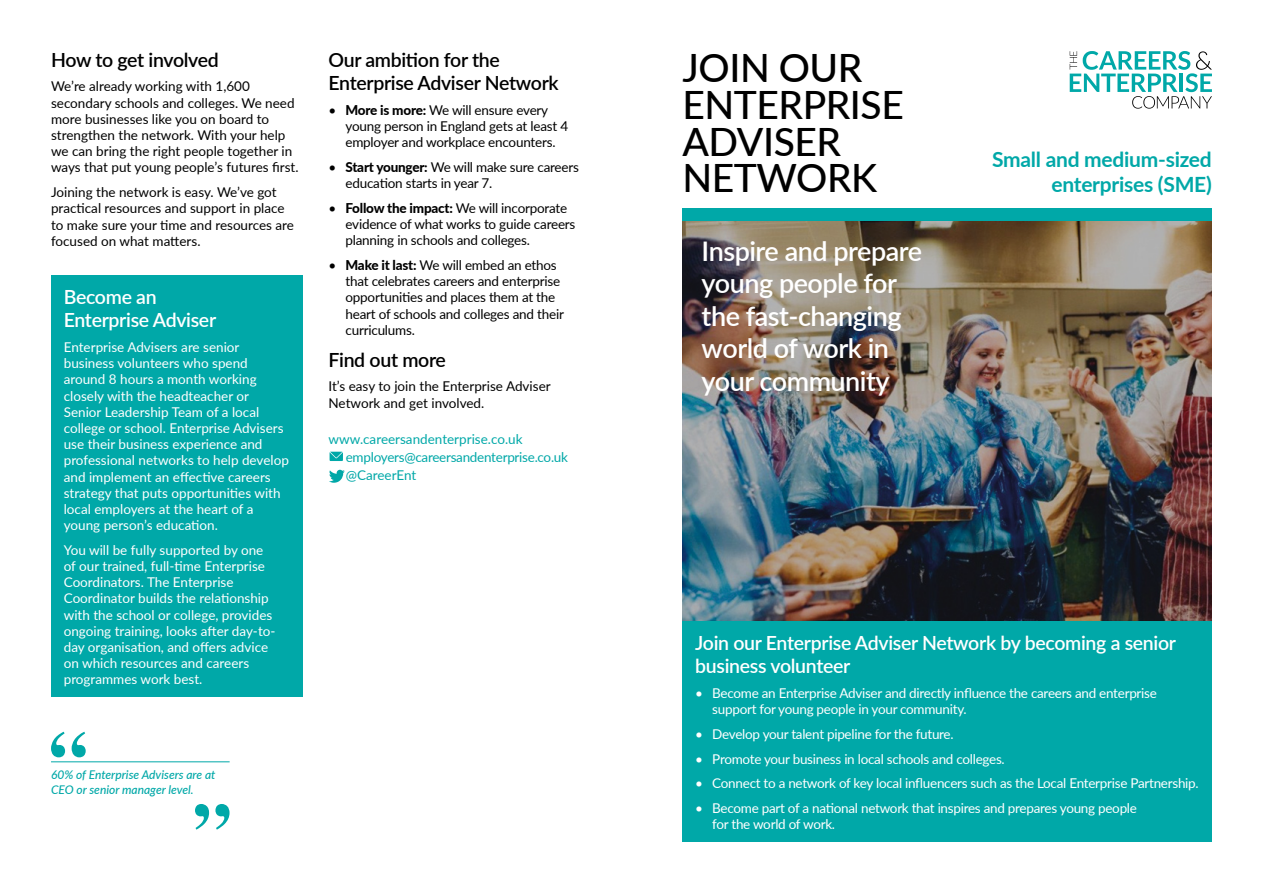
<style>
.page{position:relative;width:1263px;height:893px;background:#fff}
.page>*{position:absolute;margin:0;border:0;box-sizing:border-box;transform-origin:0 0}
.t1{font:500 39px/36.6px "Lato";letter-spacing:-.01em;color:#000}
.t2{font:600 27px/32.4px "Lato";letter-spacing:-.02em;color:#fff}
.t3{font:700 21px/25.2px "Lato";letter-spacing:-.01em;color:#00a8a8;text-align:right}
.t4{font:600 19.5px/23.4px "Lato";letter-spacing:-.015em;color:#fff}
.t5{font:600 19.5px/23.4px "Lato";letter-spacing:-.015em;color:#000}
.t6{font:13.5px/16.2px "Lato";letter-spacing:-.015em;color:#000}
.t7{font:13.5px/16.2px "Lato";color:#fff}
.t8{font:13.5px/16.2px "Lato";letter-spacing:-.02em;color:#fff}
.t9{font:13.5px/18px "Lato";letter-spacing:-.02em;color:#00a8a8}
.t10{font:italic 500 12px/14.4px "Lato";color:#00a8a8}
.s1{font-weight:800}
</style>
<div class="page">
<img style="left:682px;top:221px;width:530px;height:400px">
<svg style="left:1070px;top:51px;width:142px;height:58px"></svg>
<div style="left:51px;top:275px;width:252px;height:422px;background:#00a8a8"></div>
<hr style="left:51px;top:761px;width:179px;height:1px;background:#00a8a8">
<svg style="left:51px;top:732px;width:35px;height:25px"></svg>
<svg style="left:195px;top:804px;width:34px;height:26px"></svg>
<div style="left:682px;top:621px;width:530px;height:221px;background:#00a8a8"></div>
<svg style="left:330px;top:452px;width:13px;height:9px"></svg>
<svg style="left:329px;top:470px;width:16px;height:13px"></svg>
<div style="left:682px;top:208px;width:530px;height:13px;background:#00a8a8"></div>
<h3 class="t5" style="left:51px;top:47px;width:169px">How to get involved</h3>
<p class="t6" style="left:51px;top:78px;width:249px">We’re already working with 1,600 secondary schools and colleges. We need more businesses like you on board to strengthen the network. With your help we can bring the right people together in ways that put young people’s futures first.</p>
<p class="t6" style="left:51px;top:184px;width:244px">Joining the network is easy. We’ve got practical resources and support in place to make sure your time and resources are focused on what matters.</p>
<h3 class="t4" style="left:64px;top:284px;width:154px">Become an<br>Enterprise Adviser</h3>
<p class="t7" style="left:64px;top:338px;width:227px">Enterprise Advisers are senior business volunteers who spend around 8 hours a month working closely with the headteacher or Senior Leadership Team of a local college or school. Enterprise Advisers use their business experience and professional networks to help develop and implement an effective careers strategy that puts opportunities with local employers at the heart of a young person’s education.</p>
<p class="t7" style="left:64px;top:541px;width:213px">You will be fully supported by one of our trained, full-time Enterprise Coordinators. The Enterprise Coordinator builds the relationship with the school or college, provides ongoing training, looks after day-to&shy;day organisation, and offers advice on which resources and careers programmes work best.</p>
<h3 class="t5" style="left:328px;top:47px;width:232px">Our ambition for the<br>Enterprise Adviser Network</h3>
<p class="t6" style="left:345px;top:101px;width:224px;text-indent:-17px">• <span class="s1">More is more:</span> We will ensure every young person in England gets at least 4 employer and workplace encounters.</p>
<p class="t6" style="left:345px;top:158px;width:235px;text-indent:-17px">• <span class="s1">Start younger:</span> We will make sure careers education starts in year 7.</p>
<p class="t6" style="left:345px;top:199px;width:231px;text-indent:-17px">• <span class="s1">Follow the impact:</span> We will incorporate evidence of what works to guide careers planning in schools and colleges.</p>
<p class="t6" style="left:345px;top:256px;width:220px;text-indent:-17px">• <span class="s1">Make it last:</span> We will embed an ethos that celebrates careers and enterprise opportunities and places them at the heart of schools and colleges and their curriculums.</p>
<h3 class="t5" style="left:328px;top:347px;width:119px">Find out more</h3>
<p class="t6" style="left:328px;top:378px;width:224px">It’s easy to join the Enterprise Adviser<br>Network and get involved.</p>
<p class="t9" style="left:346px;top:429px;width:224px;text-indent:-17px">www.careersandenterprise.co.uk employers@careersandenterprise.co.uk @CareerEnt</p>
<p class="t10" style="left:51px;top:767px;width:166px">60% of Enterprise Advisers are at<br>CEO or senior manager level.</p>
<h1 class="t1" style="left:682px;top:48px;width:223px">JOIN OUR<br>ENTERPRISE<br>ADVISER<br>NETWORK</h1>
<h2 class="t2" style="left:702px;top:234px;width:222px">Inspire and prepare young people for the fast-changing world of work in your community</h2>
<h3 class="t3" style="left:992px;top:146px;width:221px">Small and medium-sized enterprises (SME)</h3>
<h3 class="t4" style="left:695px;top:630px;width:482px">Join our Enterprise Adviser Network by becoming a senior business volunteer</h3>
<p class="t8" style="left:712px;top:684px;width:446px;text-indent:-17px">• Become an Enterprise Adviser and directly influence the careers and enterprise support for young people in your community.</p>
<p class="t8" style="left:695px;top:725px;width:260px">• Develop your talent pipeline for the future.</p>
<p class="t8" style="left:695px;top:750px;width:311px">• Promote your business in local schools and colleges.</p>
<p class="t8" style="left:695px;top:775px;width:505px">• Connect to a network of key local influencers such as the Local Enterprise Partnership.</p>
<p class="t8" style="left:712px;top:799px;width:426px;text-indent:-17px">• Become part of a national network that inspires and prepares young people for the world of work.</p>
</div>
